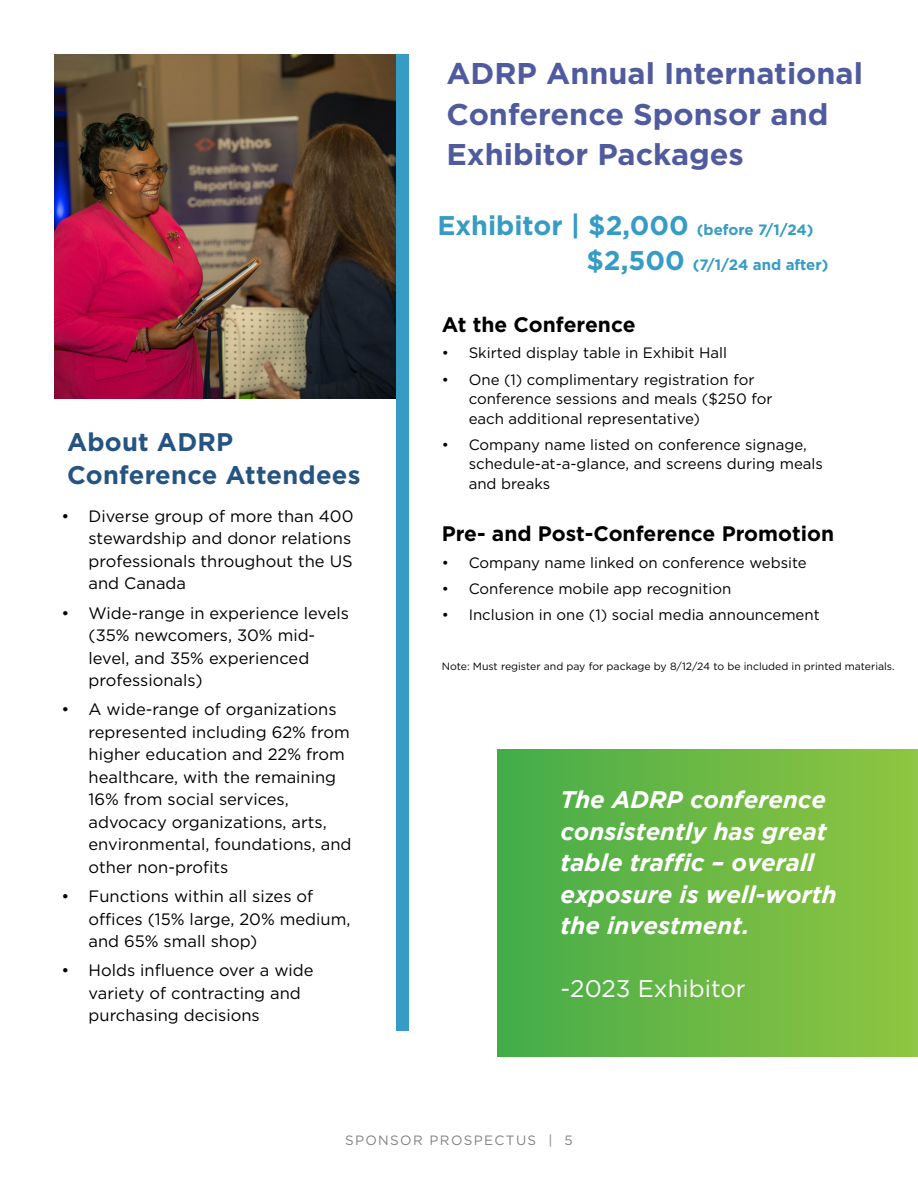
<style>
.page{position:relative;width:918px;height:1188px;background:#fff}
.page>*{position:absolute;margin:0;border:0;box-sizing:border-box;transform-origin:0 0}
.t1{font:700 30px/40.5px "Gotham";color:#4f5b9e}
.t2{font:700 27px "Gotham";color:#369bc5}
.t3{font:700 25.5px/33px "Gotham";letter-spacing:.01em;color:#255382}
.t4{font:italic 700 24px/31.5px "Gotham";color:#fff}
.t5{font:24px "Gotham";color:#fff}
.t6{font:700 21px "Gotham";color:#000}
.t7{font:16.5px/22.5px "Gotham";color:#000}
.t8{font:15px/19.5px "Gotham";color:#000}
.t9{font:700 15px "Gotham";color:#369bc5}
.t10{font:13.5px "Gotham";letter-spacing:.1em;color:#808285}
.t11{font:10.5px "Gotham";color:#000}
.s1{font-size:15px}
.s2{font-size:27px}
</style>
<div class="page">
<div style="left:498px;top:750px;width:420px;height:306px;background:linear-gradient(to right,#45ac49,#90c541)"></div>
<img style="left:54px;top:54px;width:342px;height:344px">
<div style="left:396px;top:54px;width:13px;height:976px;background:#369bc5"></div>
<h1 class="t1" style="left:446px;top:53px;width:418px">ADRP Annual International<br>Conference Sponsor and<br>Exhibitor Packages</h1>
<h3 class="t3" style="left:67px;top:425px;width:295px">About ADRP<br>Conference Attendees</h3>
<p class="t7" style="left:89px;top:504px;width:267px;text-indent:-27px">• Diverse group of more than 400 stewardship and donor relations professionals throughout the US and Canada</p>
<p class="t7" style="left:89px;top:601px;width:262px;text-indent:-27px">• Wide-range in experience levels (35% newcomers, 30% mid&shy;level, and 35% experienced professionals)</p>
<p class="t7" style="left:89px;top:698px;width:264px;text-indent:-27px">• A wide-range of organizations represented including 62% from higher education and 22% from healthcare, with the remaining<br>16% from social services, advocacy organizations, arts, environmental, foundations, and other non-profits</p>
<p class="t7" style="left:89px;top:885px;width:263px;text-indent:-27px">• Functions within all sizes of offices (15% large, 20% medium, and 65% small shop)</p>
<p class="t7" style="left:89px;top:959px;width:227px;text-indent:-27px">• Holds influence over a wide variety of contracting and purchasing decisions</p>
<h2 class="t2" style="left:437px;top:208px;width:378px">Exhibitor | $2,000 <span class="s1">(before 7/1/24)</span></h2>
<p class="t9" style="left:586px;top:255px;width:244px"><span class="s2">$2,500</span> (7/1/24 and after)</p>
<p class="t6" style="left:442px;top:311px;width:195px">At the Conference</p>
<p class="t8" style="left:442px;top:343px;width:287px">• Skirted display table in Exhibit Hall</p>
<p class="t8" style="left:469px;top:369px;width:305px;text-indent:-27px">• One (1) complimentary registration for conference sessions and meals ($250 for each additional representative)</p>
<p class="t8" style="left:469px;top:435px;width:356px;text-indent:-27px">• Company name listed on conference signage, schedule-at-a-glance, and screens during meals and breaks</p>
<p class="t6" style="left:442px;top:520px;width:394px">Pre- and Post-Conference Promotion</p>
<p class="t8" style="left:442px;top:552px;width:367px">• Company name linked on conference website</p>
<p class="t8" style="left:442px;top:579px;width:291px">• Conference mobile app recognition</p>
<p class="t8" style="left:442px;top:605px;width:380px">• Inclusion in one (1) social media announcement</p>
<p class="t11" style="left:442px;top:660px;width:455px">Note: Must register and pay for package by 8/12/24 to be included in printed materials.</p>
<h3 class="t4" style="left:561px;top:784px;width:278px">The ADRP conference consistently has great table traffic – overall exposure is well-worth the investment.</h3>
<h3 class="t5" style="left:561px;top:973px;width:187px">-2023 Exhibitor</h3>
<p class="t10" style="left:345px;top:1132px;width:229px">SPONSOR PROSPECTUS | 5</p>
</div>
